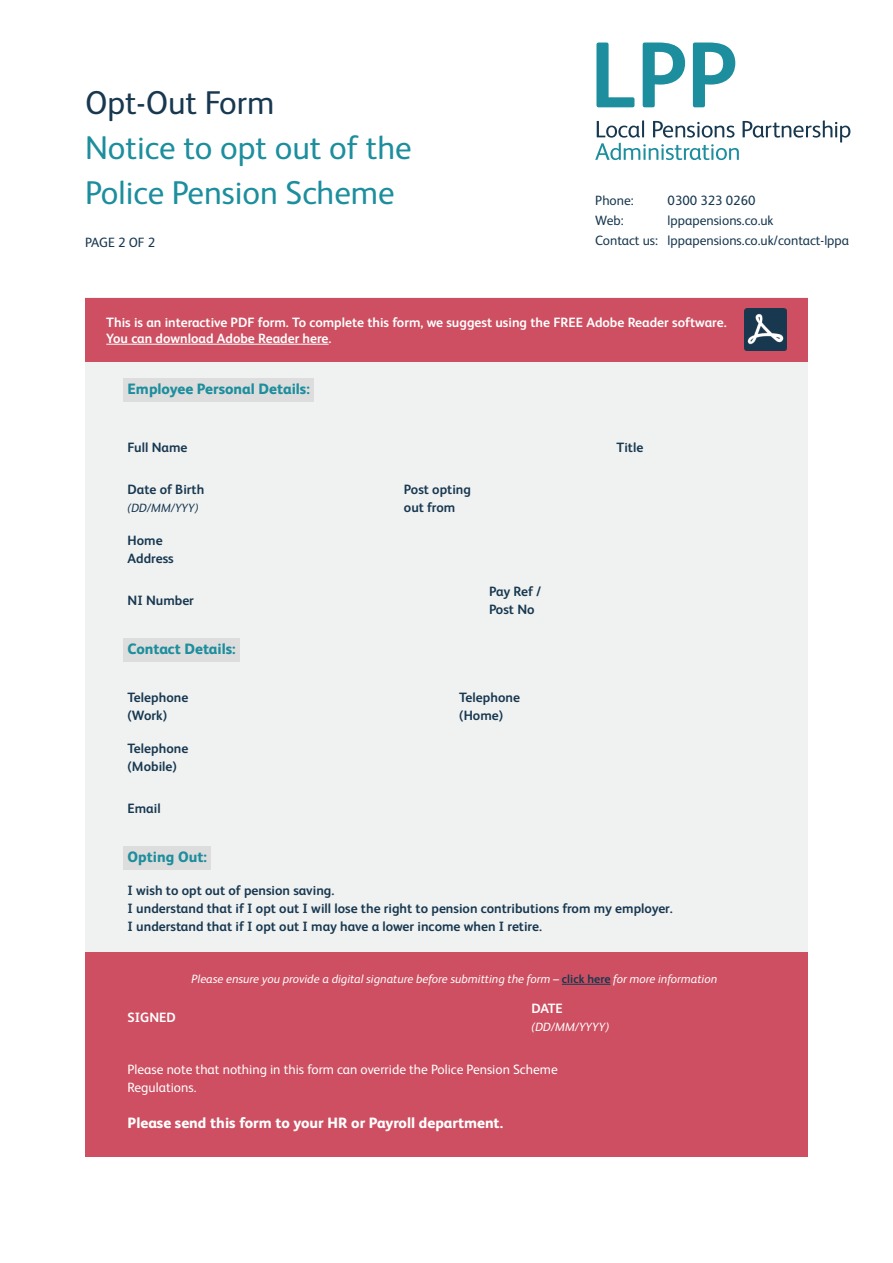
<style>
.page{position:relative;width:893px;height:1263px;background:#fff}
.page>*{position:absolute;margin:0;border:0;box-sizing:border-box;transform-origin:0 0}
.t1{font:33px/45px "FS Albert";color:#1c8e9d}
.t2{font:33px "FS Albert";color:#183850}
.Sub-headers_-_boxed{font:800 15px "FS Albert";color:#1c8e9d}
.Body{font:800 15px "FS Albert";color:#fff}
.Body-2{font:700 13.5px/18px "FS Albert";color:#183850}
.t3{font:700 13.5px/16.2px "FS Albert";color:#fff}
.Body-3{font:13.5px/20.4px "FS Albert";color:#183850;text-align:center}
.Body-4{font:13.5px/18px "FS Albert";color:#fff}
.t4{font:italic 12px "FS Albert";color:#fff}
.t5{font:italic 12px "FS Albert";color:#183850}
.s1{font-weight:700;font-style:normal;color:#183850}
</style>
<div class="page">
<svg style="left:596px;top:43px;width:38px;height:64px"></svg>
<svg style="left:643px;top:43px;width:42px;height:64px"></svg>
<svg style="left:693px;top:43px;width:42px;height:64px"></svg>
<svg style="left:595px;top:120px;width:255px;height:40px"></svg>
<div style="left:85px;top:298px;width:723px;height:859px;background:#f0f2f2"></div>
<div style="left:85px;top:952px;width:723px;height:205px;background:#cd4f61"></div>
<div style="left:85px;top:298px;width:723px;height:63px;background:#cd4f61"></div>
<hr style="left:106px;top:344px;width:223px;height:1px;background:#fff">
<img style="left:744px;top:308px;width:43px;height:43px">
<div style="left:123px;top:378px;width:191px;height:24px;background:#ddd"></div>
<div style="left:123px;top:638px;width:117px;height:23px;background:#ddd"></div>
<div style="left:123px;top:846px;width:88px;height:24px;background:#ddd"></div>
<hr style="left:562px;top:984px;width:48px;height:1px;background:#183850">
<h1 class="t2" style="left:85px;top:81px;width:191px">Opt-Out Form</h1>
<h1 class="t1" style="left:85px;top:124px;width:328px">Notice to opt out of the<br>Police Pension Scheme</h1>
<p class="Body-3" style="left:85px;top:231px;width:72px">PAGE 2 OF 2</p>
<p class="Body-3" style="left:595px;top:189px;width:40px">Phone:</p>
<p class="Body-3" style="left:668px;top:189px;width:89px">0300 323 0260</p>
<p class="Body-3" style="left:595px;top:209px;width:30px">Web:</p>
<p class="Body-3" style="left:595px;top:209px;width:255px">lppapensions.co.uk<br>Contact us: lppapensions.co.uk/contact-lppa</p>
<p class="t3" style="left:106px;top:313px;width:622px">This is an interactive PDF form. To complete this form, we suggest using the FREE Adobe Reader software.<br>You can download Adobe Reader here.</p>
<p class="Sub-headers_-_boxed" style="left:128px;top:378px;width:184px">Employee Personal Details:</p>
<p class="Body-2" style="left:128px;top:437px;width:61px">Full Name</p>
<p class="Body-2" style="left:128px;top:480px;width:78px">Date of Birth</p>
<p class="t5" style="left:128px;top:499px;width:73px">(DD/MM/YYY)</p>
<p class="Body-2" style="left:404px;top:480px;width:69px">Post opting out from</p>
<p class="Body-2" style="left:128px;top:531px;width:48px">Home<br>Address</p>
<p class="Body-2" style="left:128px;top:591px;width:68px">NI Number</p>
<p class="Body-2" style="left:489px;top:582px;width:53px">Pay Ref /<br>Post No</p>
<p class="Sub-headers_-_boxed" style="left:128px;top:638px;width:110px">Contact Details:</p>
<p class="Body-2" style="left:128px;top:688px;width:62px">Telephone (Work)</p>
<p class="Body-2" style="left:128px;top:739px;width:62px">Telephone (Mobile)</p>
<p class="Body-2" style="left:128px;top:799px;width:35px">Email</p>
<p class="Sub-headers_-_boxed" style="left:128px;top:846px;width:81px">Opting Out:</p>
<p class="Body-2" style="left:459px;top:688px;width:62px">Telephone (Home)</p>
<p class="Body-2" style="left:617px;top:437px;width:28px">Title</p>
<p class="Body-2" style="left:128px;top:881px;width:547px">I wish to opt out of pension saving.<br>I understand that if I opt out I will lose the right to pension contributions from my employer.<br>I understand that if I opt out I may have a lower income when I retire.</p>
<p class="t3" style="left:128px;top:1008px;width:50px">SIGNED</p>
<p class="t4" style="left:191px;top:971px;width:527px">Please ensure you provide a digital signature before submitting the form – <span class="s1">click here</span> for more information</p>
<p class="t3" style="left:531px;top:999px;width:33px">DATE</p>
<p class="t4" style="left:531px;top:1018px;width:79px">(DD/MM/YYYY)</p>
<p class="Body-4" style="left:128px;top:1059px;width:432px">Please note that nothing in this form can override the Police Pension Scheme<br>Regulations.</p>
<p class="Body" style="left:128px;top:1111px;width:377px">Please send this form to your HR or Payroll department.</p>
</div>
